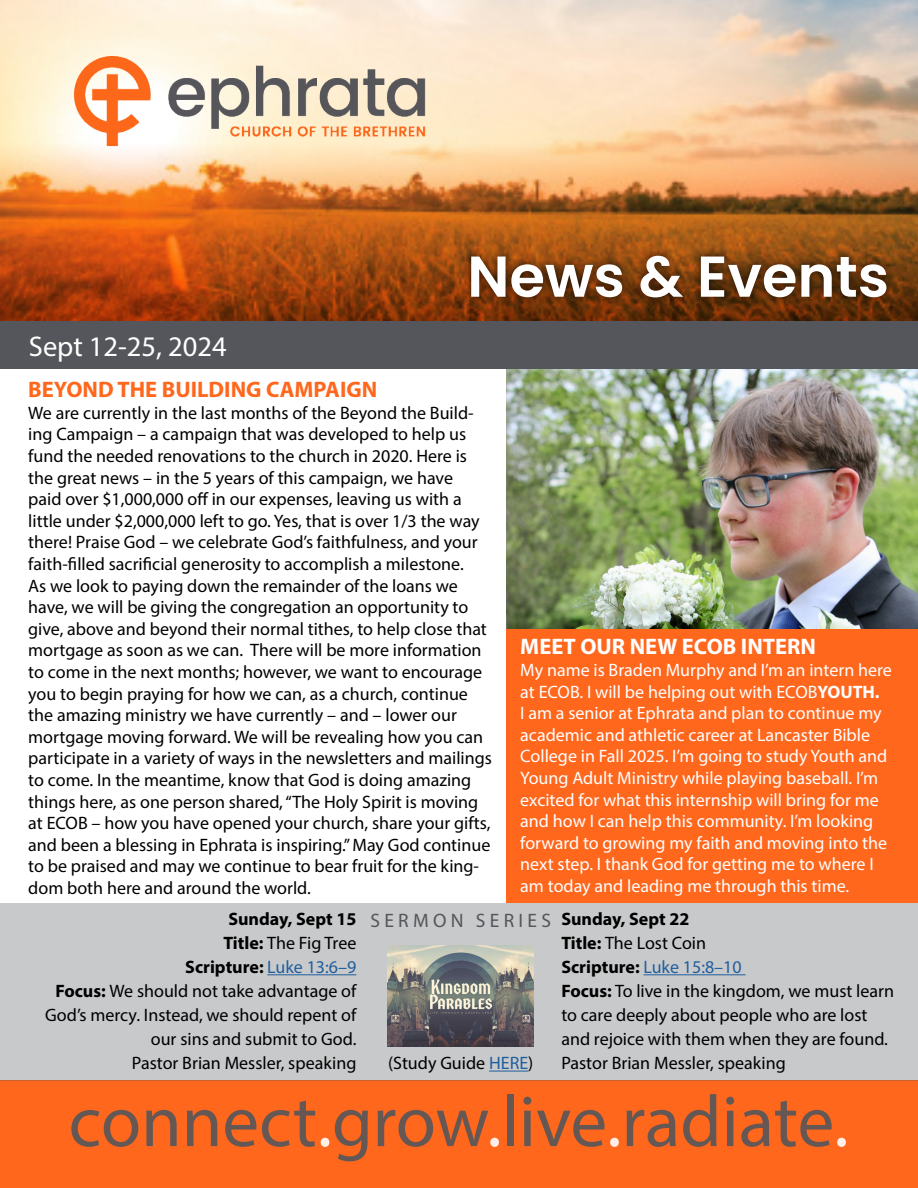
<style>
.page{position:relative;width:918px;height:1188px;background:#fff}
.page>*{position:absolute;margin:0;border:0;box-sizing:border-box;transform-origin:0 0}
.t1{font:73.2px "Myriad Pro";color:#54565b}
.t2{font:600 57.45px "Poppins";color:#fff}
.t3{font:28.5px "Myriad Pro";color:#fff}
.t4{font:700 22.5px "Myriad Pro";color:#ff671d}
.t5{font:700 22.5px "Myriad Pro";color:#fff}
.t6{font:19.5px "Myriad Pro";letter-spacing:.22em;color:#54565b}
.t7{font:18px/21.6px "Myriad Pro";color:#000}
.t8{font:18px/21.6px "Myriad Pro";color:#fff}
.s1{font-weight:700}
.s2{color:#215e9e}
.s3{color:#fff}
</style>
<div class="page">
<img style="left:0;top:0;width:918px;height:143px">
<img style="left:55px;top:33px;width:395px;height:110px">
<img style="left:0;top:143px;width:918px;height:179px">
<div style="left:462px;top:247px;width:433px;height:59px;background:#000;opacity:.75"></div>
<div style="left:0;top:322px;width:918px;height:47px;background:#54565b"></div>
<div style="left:0;top:1081px;width:918px;height:107px;background:#ff671d"></div>
<div style="left:0;top:903px;width:918px;height:178px;background:#c8c9ca"></div>
<hr style="left:267px;top:974px;width:89px;height:1px;background:#215e9e">
<hr style="left:643px;top:974px;width:103px;height:1px;background:#215e9e">
<div style="left:507px;top:626px;width:411px;height:276px;background:#ff671d"></div>
<img style="left:388px;top:945px;width:146px;height:101px">
<hr style="left:489px;top:1071px;width:39px;height:1px;background:#215e9e">
<img style="left:507px;top:369px;width:411px;height:260px">
<h3 class="t3" style="left:29px;top:329px;width:199px">Sept 12-25, 2024</h3>
<h2 class="t2" style="left:467px;top:243px;width:423px">News &amp; Events</h2>
<p class="t4" style="left:28px;top:375px;width:350px">BEYOND THE BUILDING CAMPAIGN</p>
<p class="t7" style="left:28px;top:402px;width:465px">We are currently in the last months of the Beyond the Build&shy;ing Campaign – a campaign that was developed to help us fund the needed renovations to the church in 2020. Here is the great news – in the 5 years of this campaign, we have<br>paid over $1,000,000 off in our expenses, leaving us with a little under $2,000,000 left to go. Yes, that is over 1/3 the way there! Praise God – we celebrate God’s faithfulness, and your faith-filled sacrificial generosity to accomplish a milestone.<br>As we look to paying down the remainder of the loans we have, we will be giving the congregation an opportunity to give, above and beyond their normal tithes, to help close that mortgage as soon as we can. There will be more information to come in the next months; however, we want to encourage you to begin praying for how we can, as a church, continue the amazing ministry we have currently – and – lower our mortgage moving forward. We will be revealing how you can participate in a variety of ways in the newsletters and mailings to come. In the meantime, know that God is doing amazing things here, as one person shared, “The Holy Spirit is moving at ECOB – how you have opened your church, share your gifts, and been a blessing in Ephrata is inspiring.” May God continue to be praised and may we continue to bear fruit for the king&shy;dom both here and around the world.</p>
<p class="t5" style="left:520px;top:632px;width:297px">MEET OUR NEW ECOB INTERN</p>
<p class="t8" style="left:520px;top:659px;width:373px">My name is Braden Murphy and I’m an intern here at ECOB. I will be helping out with ECOB<span class="s1">YOUTH.<br></span>I am a senior at Ephrata and plan to continue my academic and athletic career at Lancaster Bible College in Fall 2025. I’m going to study Youth and Young Adult Ministry while playing baseball. I’m excited for what this internship will bring for me and how I can help this community. I’m looking forward to growing my faith and moving into the next step. I thank God for getting me to where I am today and leading me through this time.</p>
<p class="t7" style="left:45px;top:907px;width:313px;line-height:24px;text-align:right"><span class="s1">Sunday, Sept 15<br>Title:</span> The Fig Tree<br><span class="s1">Scripture:</span> <span class="s2">Luke 13:6–9<br></span><span class="s1">Focus:</span> We should not take advantage of<br>God’s mercy. Instead, we should repent of our sins and submit to God.<br>Pastor Brian Messler, speaking</p>
<p class="t7" style="left:561px;top:907px;width:334px;line-height:24px"><span class="s1">Sunday, Sept 22<br>Title:</span> The Lost Coin<br><span class="s1">Scripture:</span> <span class="s2">Luke 15:8–10<br></span><span class="s1">Focus:</span> To live in the kingdom, we must learn to care deeply about people who are lost and rejoice with them when they are found.<br>Pastor Brian Messler, speaking</p>
<p class="t6" style="left:371px;top:909px;width:182px">SERMON SERIES</p>
<p class="t7" style="left:388px;top:1052px;width:147px">(Study Guide <span class="s2">HERE</span>)</p>
<h1 class="t1" style="left:69px;top:1076px;width:781px">connect<span class="s3">.</span>grow<span class="s3">.</span>live<span class="s3">.</span>radiate<span class="s3">.</span></h1>
</div>
